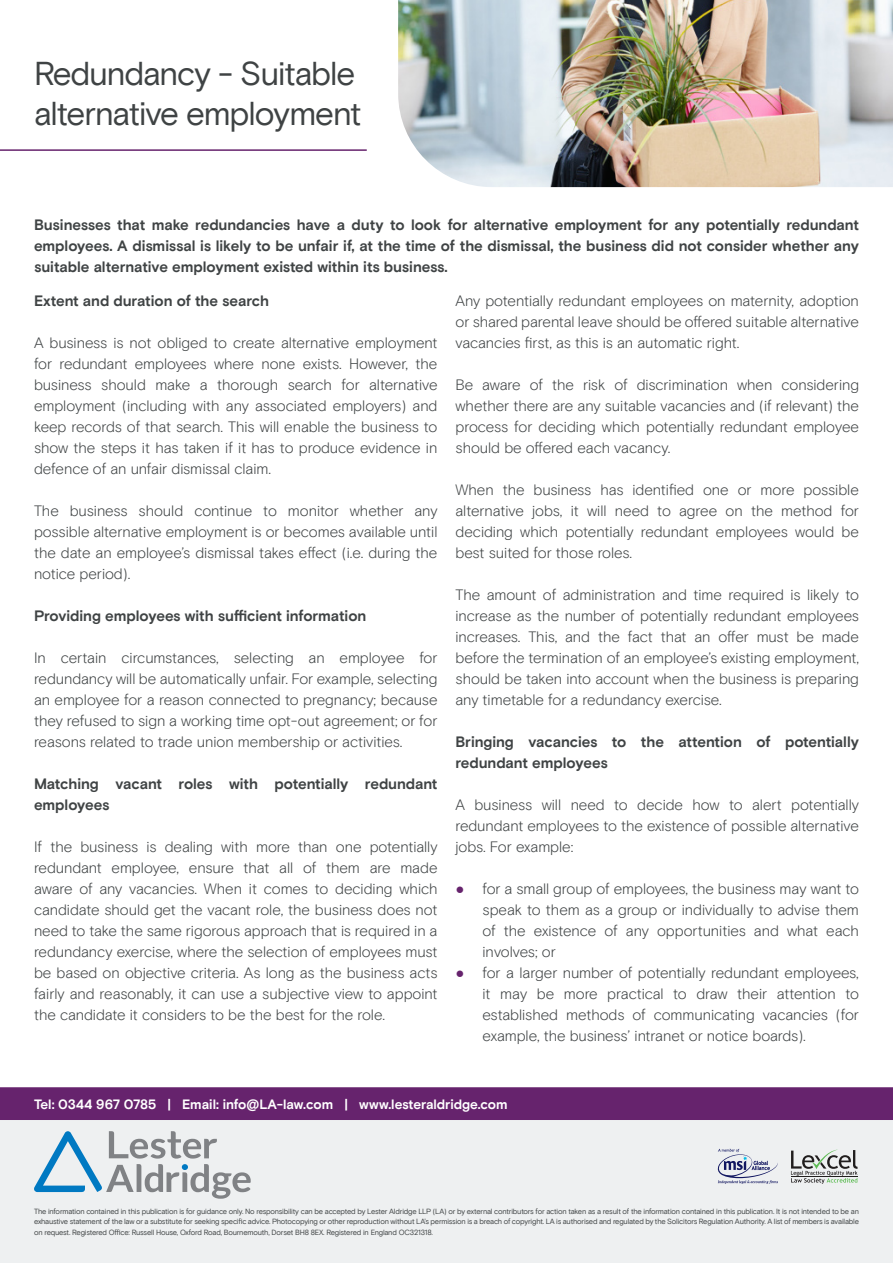
<style>
.page{position:relative;width:893px;height:1263px;background:#fff}
.page>*{position:absolute;margin:0;border:0;box-sizing:border-box;transform-origin:0 0}
.t1{font:33px/40.5px "Basis Grotesque Pro";letter-spacing:-.035em;color:#3f4344}
.t2{font:300 15px/21px "Basis Grotesque Pro";letter-spacing:-.005em;color:#3f4344;text-align:justify}
.t3{font:700 15px/21px "Basis Grotesque Pro";letter-spacing:-.005em;color:#3f4344}
.t4{font:700 13.5px "Basis Grotesque Pro";letter-spacing:-.005em;color:#fff}
.t5{font:7.5px/10.5px "Basis Grotesque Pro";letter-spacing:-.025em;color:#3f4344;text-align:justify}
.s1{font-family:"Arial Narrow";font-weight:400;color:#66236d}
</style>
<div class="page">
<div style="left:0;top:1106px;width:893px;height:157px;background:#eef0f1"></div>
<div style="left:0;top:1087px;width:893px;height:33px;background:#66236d"></div>
<hr style="left:0;top:149px;width:367px;height:2px;background:#66236d">
<img style="left:398px;top:0;width:495px;height:187px">
<hr style="left:791px;top:1176px;width:67px;height:1px;background:#211e1e">
<svg style="left:791px;top:1150px;width:66px;height:34px"></svg>
<svg style="left:718px;top:1149px;width:60px;height:35px"></svg>
<svg style="left:34px;top:1131px;width:217px;height:68px"></svg>
<p class="t1" style="left:34px;top:53px;width:329px">Redundancy - Suitable alternative employment</p>
<p class="t3" style="left:34px;top:214px;width:826px;text-align:justify">Businesses that make redundancies have a duty to look for alternative employment for any potentially redundant employees. A dismissal is likely to be unfair if, at the time of the dismissal, the business did not consider whether any suitable alternative employment existed within its business.</p>
<p class="t3" style="left:34px;top:291px;width:237px">Extent and duration of the search</p>
<p class="t2" style="left:34px;top:333px;width:405px">A business is not obliged to create alternative employment for redundant employees where none exists. However, the business should make a thorough search for alternative employment (including with any associated employers) and keep records of that search. This will enable the business to show the steps it has taken if it has to produce evidence in defence of an unfair dismissal claim.</p>
<p class="t2" style="left:34px;top:501px;width:405px">The business should continue to monitor whether any possible alternative employment is or becomes available until the date an employee’s dismissal takes effect (i.e. during the notice period).</p>
<p class="t3" style="left:34px;top:606px;width:334px">Providing employees with sufficient information</p>
<p class="t2" style="left:34px;top:648px;width:405px">In certain circumstances, selecting an employee for redundancy will be automatically unfair. For example, selecting an employee for a reason connected to pregnancy; because they refused to sign a working time opt-out agreement; or for reasons related to trade union membership or activities.</p>
<p class="t3" style="left:34px;top:774px;width:405px">Matching vacant roles with potentially redundant employees</p>
<p class="t2" style="left:34px;top:837px;width:405px">If the business is dealing with more than one potentially redundant employee, ensure that all of them are made aware of any vacancies. When it comes to deciding which candidate should get the vacant role, the business does not need to take the same rigorous approach that is required in a redundancy exercise, where the selection of employees must be based on objective criteria. As long as the business acts fairly and reasonably, it can use a subjective view to appoint the candidate it considers to be the best for the role.</p>
<p class="t2" style="left:455px;top:291px;width:405px">Any potentially redundant employees on maternity, adoption or shared parental leave should be offered suitable alternative vacancies first, as this is an automatic right.</p>
<p class="t2" style="left:455px;top:375px;width:405px">Be aware of the risk of discrimination when considering whether there are any suitable vacancies and (if relevant) the process for deciding which potentially redundant employee should be offered each vacancy.</p>
<p class="t2" style="left:455px;top:480px;width:405px">When the business has identified one or more possible alternative jobs, it will need to agree on the method for deciding which potentially redundant employees would be best suited for those roles.</p>
<p class="t2" style="left:455px;top:585px;width:405px">The amount of administration and time required is likely to increase as the number of potentially redundant employees increases. This, and the fact that an offer must be made before the termination of an employee’s existing employment, should be taken into account when the business is preparing any timetable for a redundancy exercise.</p>
<p class="t3" style="left:455px;top:732px;width:405px">Bringing vacancies to the attention of potentially redundant employees</p>
<p class="t2" style="left:455px;top:795px;width:405px">A business will need to decide how to alert potentially redundant employees to the existence of possible alternative jobs. For example:</p>
<p class="t2" style="left:482px;top:879px;width:378px;text-indent:-27px"><span class="s1">●</span> for a small group of employees, the business may want to speak to them as a group or individually to advise them of the existence of any opportunities and what each involves; or</p>
<p class="t2" style="left:482px;top:963px;width:378px;text-indent:-27px"><span class="s1">●</span> for a larger number of potentially redundant employees, it may be more practical to draw their attention to established methods of communicating vacancies (for example, the business’ intranet or notice boards).</p>
<p class="t4" style="left:34px;top:1096px;width:475px">Tel: 0344 967 0785 | Email: info@LA-law.com | www.lesteraldridge.com</p>
<p class="t5" style="left:34px;top:1206px;width:826px">The information contained in this publication is for guidance only. No responsibility can be accepted by Lester Aldridge LLP (LA) or by external contributors for action taken as a result of the information contained in this publication. It is not intended to be an exhaustive statement of the law or a substitute for seeking specific advice. Photocopying or other reproduction without LA’s permission is a breach of copyright. LA is authorised and regulated by the Solicitors Regulation Authority. A list of members is available on request. Registered Office: Russell House, Oxford Road, Bournemouth, Dorset BH8 8EX. Registered in England OC321318.</p>
</div>
